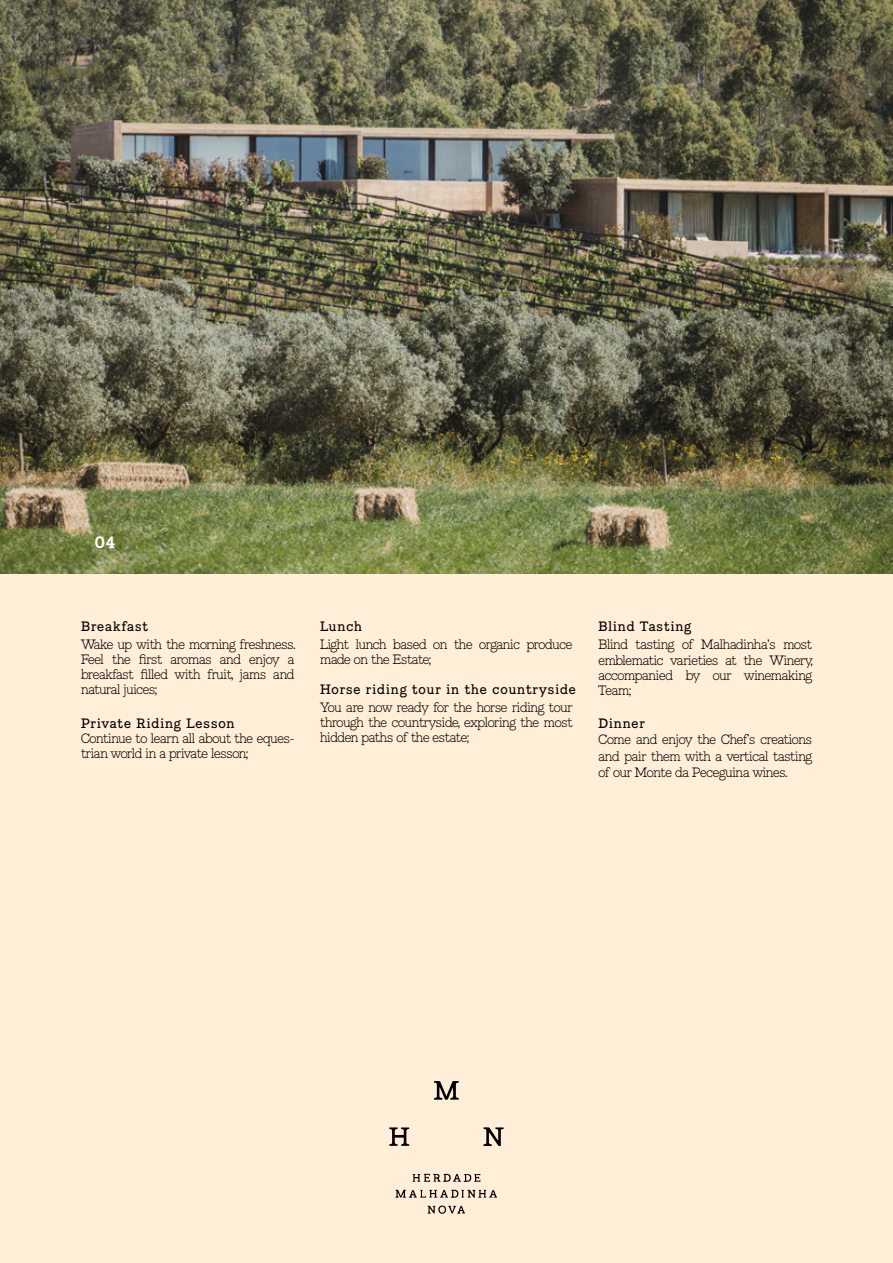
<style>
.page{position:relative;width:893px;height:1263px;background:#ffeed8}
.page>*{position:absolute;margin:0;border:0;box-sizing:border-box;transform-origin:0 0}
.t1{font:700 15.75px "Piek";color:#fff}
.t2{font:300 13.2px/15px "Piek";letter-spacing:-.065em;color:#010101;text-align:justify}
.t3{font:13.2px "Piek";letter-spacing:.03em;color:#010101}
</style>
<div class="page">
<img style="left:0;top:0;width:893px;height:573px">
<svg style="left:434px;top:1081px;width:25px;height:19px"></svg>
<svg style="left:484px;top:1127px;width:20px;height:19px"></svg>
<svg style="left:389px;top:1127px;width:20px;height:19px"></svg>
<svg style="left:412px;top:1173px;width:68px;height:9px"></svg>
<svg style="left:427px;top:1205px;width:38px;height:9px"></svg>
<svg style="left:395px;top:1189px;width:102px;height:9px"></svg>
<p class="t1" style="left:95px;top:533px;width:22px">04</p>
<p class="t3" style="left:81px;top:619px;width:69px">Breakfast</p>
<p class="t2" style="left:81px;top:637px;width:216px">Wake up with the morning freshness.<br>Feel the first aromas and enjoy a breakfast filled with fruit, jams and natural juices;</p>
<p class="t3" style="left:81px;top:715px;width:156px">Private Riding Lesson</p>
<p class="t2" style="left:81px;top:730px;width:216px">Continue to learn all about the eques&shy;trian world in a private lesson;</p>
<p class="t3" style="left:320px;top:619px;width:44px">Lunch</p>
<p class="t2" style="left:320px;top:637px;width:255px">Light lunch based on the organic produce made on the Estate;</p>
<p class="t3" style="left:320px;top:682px;width:258px">Horse riding tour in the countryside</p>
<p class="t2" style="left:320px;top:700px;width:255px">You are now ready for the horse riding tour through the countryside, exploring the most hidden paths of the estate;</p>
<p class="t3" style="left:598px;top:619px;width:95px">Blind Tasting</p>
<p class="t2" style="left:598px;top:637px;width:216px">Blind tasting of Malhadinha’s most emblematic varieties at the Winery, accompanied by our winemaking Team;</p>
<p class="t3" style="left:598px;top:715px;width:48px">Dinner</p>
<p class="t2" style="left:598px;top:731px;width:216px;line-height:16.5px">Come and enjoy the Chef's creations and pair them with a vertical tasting of our Monte da Peceguina wines.</p>
</div>
